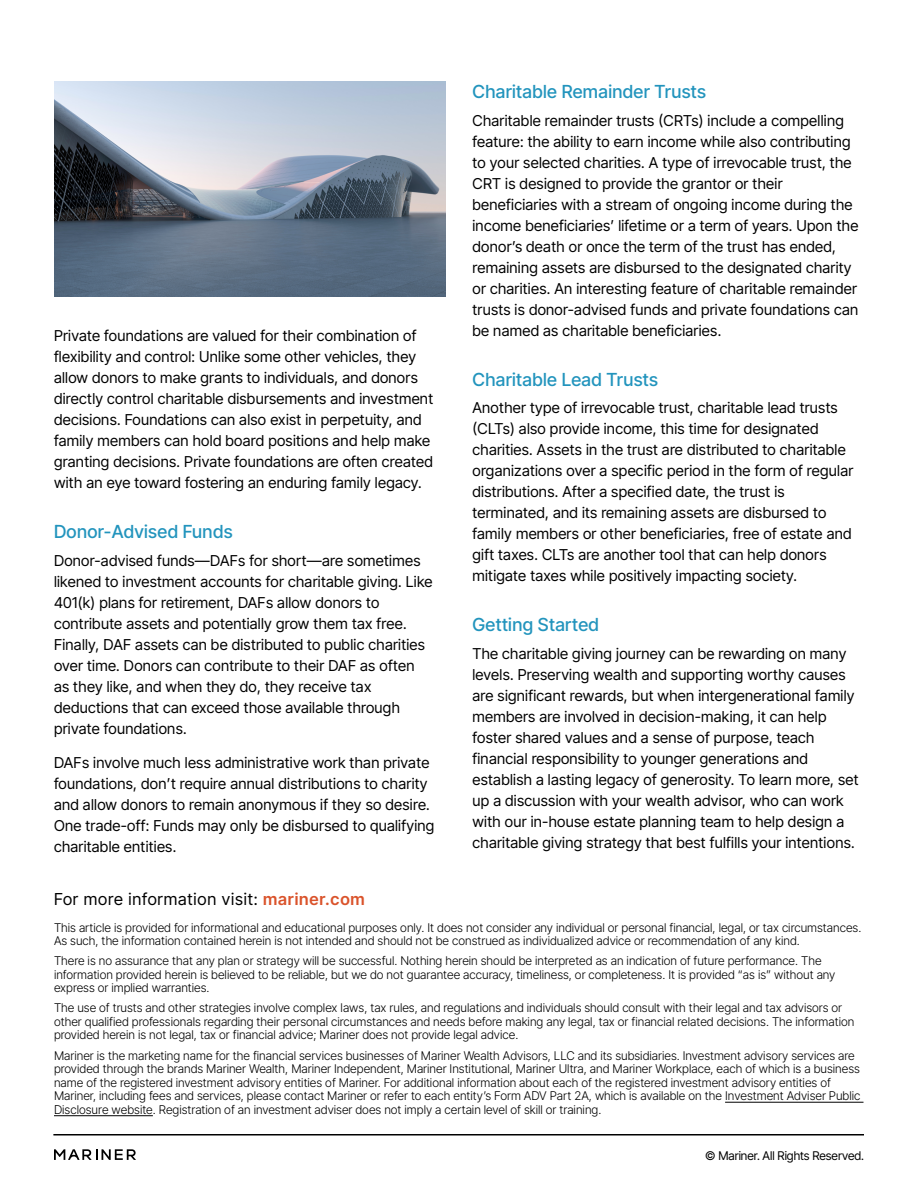
<style>
.page{position:relative;width:918px;height:1188px;background:#fff}
.page>*{position:absolute;margin:0;border:0;box-sizing:border-box;transform-origin:0 0}
.t1{font:500 18px "Inter Tight";letter-spacing:.02em;color:#2294bd}
.t2{font:16.5px "Inter Tight";letter-spacing:.05em;color:#000}
.t3{font:15px/21px "Inter Tight";letter-spacing:.02em;color:#000}
.t4{font:300 12px/13.5px "Inter Tight";color:#000}
.t5{font:12px "Inter Tight";color:#000}
.s1{font-weight:600;color:#da532b}
</style>
<div class="page">
<hr style="left:53px;top:1134px;width:811px;height:2px;background:#000">
<svg style="left:54px;top:1149px;width:82px;height:11px"></svg>
<hr style="left:725px;top:1102px;width:139px;height:1px;background:#000">
<hr style="left:54px;top:1115px;width:99px;height:1px;background:#000">
<img style="left:54px;top:81px;width:392px;height:216px">
<p class="t3" style="left:54px;top:325px;width:381px">Private foundations are valued for their combination of flexibility and control: Unlike some other vehicles, they allow donors to make grants to individuals, and donors directly control charitable disbursements and investment decisions. Foundations can also exist in perpetuity, and family members can hold board positions and help make granting decisions. Private foundations are often created with an eye toward fostering an enduring family legacy.</p>
<p class="t1" style="left:54px;top:518px;width:180px">Donor-Advised Funds</p>
<p class="t3" style="left:54px;top:549px;width:380px">Donor-advised funds—DAFs for short—are sometimes likened to investment accounts for charitable giving. Like 401(k) plans for retirement, DAFs allow donors to contribute assets and potentially grow them tax free.<br>Finally, DAF assets can be distributed to public charities over time. Donors can contribute to their DAF as often as they like, and when they do, they receive tax deductions that can exceed those available through private foundations.</p>
<p class="t3" style="left:54px;top:752px;width:382px">DAFs involve much less administrative work than private foundations, don’t require annual distributions to charity and allow donors to remain anonymous if they so desire.<br>One trade-off: Funds may only be disbursed to qualifying charitable entities.</p>
<p class="t1" style="left:472px;top:79px;width:235px">Charitable Remainder Trusts</p>
<p class="t3" style="left:472px;top:110px;width:387px">Charitable remainder trusts (CRTs) include a compelling feature: the ability to earn income while also contributing to your selected charities. A type of irrevocable trust, the CRT is designed to provide the grantor or their beneficiaries with a stream of ongoing income during the income beneficiaries’ lifetime or a term of years. Upon the donor’s death or once the term of the trust has ended, remaining assets are disbursed to the designated charity or charities. An interesting feature of charitable remainder trusts is donor-advised funds and private foundations can be named as charitable beneficiaries.</p>
<p class="t1" style="left:472px;top:366px;width:187px">Charitable Lead Trusts</p>
<p class="t3" style="left:472px;top:397px;width:382px">Another type of irrevocable trust, charitable lead trusts (CLTs) also provide income, this time for designated charities. Assets in the trust are distributed to charitable organizations over a specific period in the form of regular distributions. After a specified date, the trust is terminated, and its remaining assets are disbursed to family members or other beneficiaries, free of estate and gift taxes. CLTs are another tool that can help donors mitigate taxes while positively impacting society.</p>
<p class="t1" style="left:472px;top:611px;width:128px">Getting Started</p>
<p class="t3" style="left:472px;top:642px;width:388px">The charitable giving journey can be rewarding on many levels. Preserving wealth and supporting worthy causes are significant rewards, but when intergenerational family members are involved in decision-making, it can help foster shared values and a sense of purpose, teach financial responsibility to younger generations and establish a lasting legacy of generosity. To learn more, set up a discussion with your wealth advisor, who can work with our in-house estate planning team to help design a charitable giving strategy that best fulfills your intentions.</p>
<p class="t2" style="left:54px;top:886px;width:312px">For more information visit: <span class="s1">mariner.com</span></p>
<p class="t4" style="left:54px;top:920px;width:809px">This article is provided for informational and educational purposes only. It does not consider any individual or personal financial, legal, or tax circumstances.<br>As such, the information contained herein is not intended and should not be construed as individualized advice or recommendation of any kind.</p>
<p class="t4" style="left:54px;top:954px;width:783px">There is no assurance that any plan or strategy will be successful. Nothing herein should be interpreted as an indication of future performance. The information provided herein is believed to be reliable, but we do not guarantee accuracy, timeliness, or completeness. It is provided “as is” without any express or implied warranties.</p>
<p class="t4" style="left:54px;top:1001px;width:802px">The use of trusts and other strategies involve complex laws, tax rules, and regulations and individuals should consult with their legal and tax advisors or other qualified professionals regarding their personal circumstances and needs before making any legal, tax or financial related decisions. The information provided herein is not legal, tax or financial advice; Mariner does not provide legal advice.</p>
<p class="t4" style="left:54px;top:1048px;width:808px">Mariner is the marketing name for the financial services businesses of Mariner Wealth Advisors, LLC and its subsidiaries. Investment advisory services are provided through the brands Mariner Wealth, Mariner Independent, Mariner Institutional, Mariner Ultra, and Mariner Workplace, each of which is a business name of the registered investment advisory entities of Mariner. For additional information about each of the registered investment advisory entities of Mariner, including fees and services, please contact Mariner or refer to each entity’s Form ADV Part 2A, which is available on the Investment Adviser Public Disclosure website. Registration of an investment adviser does not imply a certain level of skill or training.</p>
<p class="t5" style="left:705px;top:1147px;width:160px">© Mariner. All Rights Reserved.</p>
</div>
